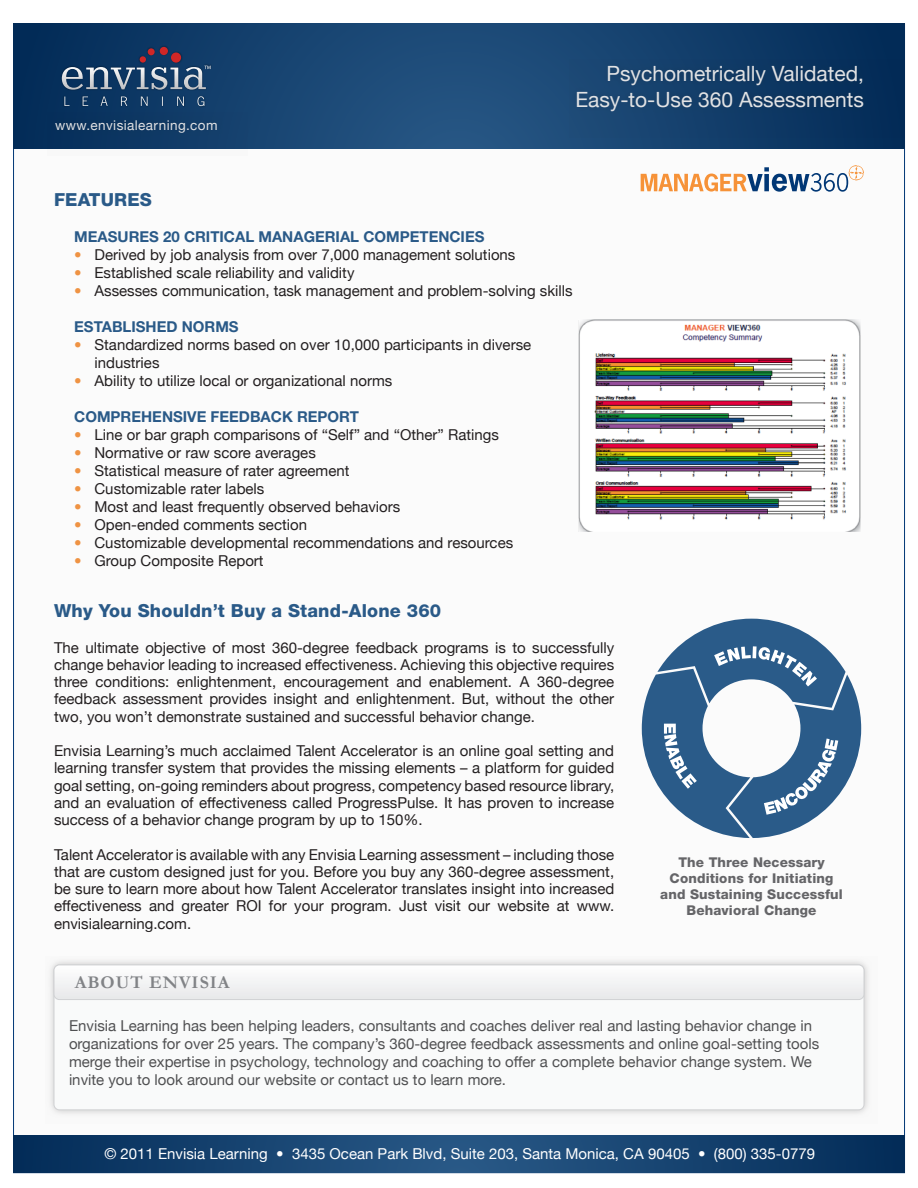
<style>
.page{position:relative;width:918px;height:1188px;background:#fff}
.page>*{position:absolute;margin:0;border:0;box-sizing:border-box;transform-origin:0 0}
.t1{font:21px/25.2px "Helvetica Neue";color:#e1e2e4;text-align:right}
.t2{font:800 18px "Helvetica Neue LT Std";letter-spacing:.01em;color:#2a5a88}
.t3{font:700 18px "Garamond";letter-spacing:.05em;color:#818386}
.t4{font:15px/17.2px "Helvetica Neue";color:#231f20;text-align:justify}
.t5{font:15px/18px "Helvetica Neue";color:#505052}
.t6{font:700 15px "Helvetica Neue LT Std";color:#2a5a88}
.t7{font:15px "Helvetica Neue";color:#fff}
.t8{font:800 13.5px/16.2px "Helvetica Neue LT Std";letter-spacing:.01em;color:#656568;text-align:center}
.t9{font:13.5px "Helvetica Neue";letter-spacing:.03em;color:#e1e2e4}
.s1{color:#ef9343}
</style>
<div class="page">
<div style="left:13px;top:24px;width:892px;height:1149px;background:#fbfbfb;border:1px solid #013775"></div>
<svg style="left:14px;top:24px;width:890px;height:125px;background:#164370"></svg>
<svg style="left:13px;top:1135px;width:892px;height:38px;background:#15426f"></svg>
<div style="left:569px;top:59px;width:349px;height:91px;background:#231f20;opacity:.3"></div>
<div style="left:45px;top:956px;width:834px;height:169px;background:#231f20;opacity:.25"></div>
<div style="left:54px;top:965px;width:810px;height:145px;background:#f9fafa;border-radius:5px"></div>
<svg style="left:54px;top:965px;width:810px;height:35px"></svg>
<div style="left:54px;top:965px;width:810px;height:35px;border:1px solid #d1d2d4;border-radius:5px"></div>
<svg style="left:642px;top:619px;width:219px;height:219px"></svg>
<img style="left:579px;top:319px;width:281px;height:213px">
<svg style="left:641px;top:165px;width:223px;height:27px"></svg>
<img style="left:63px;top:94px;width:143px;height:14px">
<svg style="left:64px;top:96px;width:140px;height:10px"></svg>
<img style="left:138px;top:45px;width:45px;height:19px">
<div style="left:140px;top:56px;width:6px;height:7px;background:#cf2727;border-radius:50%"></div>
<div style="left:148px;top:48px;width:7px;height:7px;background:#cf2727;border-radius:50%"></div>
<div style="left:160px;top:47px;width:8px;height:8px;background:#cf2727;border-radius:50%"></div>
<div style="left:171px;top:52px;width:10px;height:11px;background:#cf2727;border-radius:50%"></div>
<img style="left:60px;top:64px;width:153px;height:28px">
<svg style="left:62px;top:66px;width:149px;height:24px;background:#4e6a87"></svg>
<div style="left:48px;top:112px;width:207px;height:52px;background:#231f20;opacity:.3"></div>
<p class="t9" style="left:55px;top:117px;width:164px">www.envisialearning.com</p>
<h1 class="t1" style="left:575px;top:61px;width:290px">Psychometrically Validated,<br>Easy-to-Use 360 Assessments</h1>
<p class="t2" style="left:54px;top:188px;width:99px">FEATURES</p>
<p class="t6" style="left:74px;top:227px;width:412px">MEASURES 20 CRITICAL MANAGERIAL COMPETENCIES</p>
<p class="t4" style="left:74px;top:245px;width:443px"><span class="s1">•</span> Derived by job analysis from over 7,000 management solutions</p>
<p class="t4" style="left:74px;top:263px;width:282px"><span class="s1">•</span> Established scale reliability and validity</p>
<p class="t4" style="left:74px;top:281px;width:500px"><span class="s1">•</span> Assesses communication, task management and problem-solving skills</p>
<p class="t6" style="left:74px;top:317px;width:166px">ESTABLISHED NORMS</p>
<p class="t4" style="left:94px;top:335px;width:438px;line-height:18px;text-indent:-20px"><span class="s1">•</span> Standardized norms based on over 10,000 participants in diverse industries</p>
<p class="t4" style="left:74px;top:371px;width:320px"><span class="s1">•</span> Ability to utilize local or organizational norms</p>
<p class="t6" style="left:74px;top:407px;width:286px">COMPREHENSIVE FEEDBACK REPORT</p>
<p class="t4" style="left:74px;top:425px;width:426px"><span class="s1">•</span> Line or bar graph comparisons of “Self” and “Other” Ratings</p>
<p class="t4" style="left:74px;top:443px;width:243px"><span class="s1">•</span> Normative or raw score averages</p>
<p class="t4" style="left:74px;top:461px;width:277px"><span class="s1">•</span> Statistical measure of rater agreement</p>
<p class="t4" style="left:74px;top:479px;width:192px"><span class="s1">•</span> Customizable rater labels</p>
<p class="t4" style="left:74px;top:497px;width:328px"><span class="s1">•</span> Most and least frequently observed behaviors</p>
<p class="t4" style="left:74px;top:515px;width:234px"><span class="s1">•</span> Open-ended comments section</p>
<p class="t4" style="left:74px;top:533px;width:440px"><span class="s1">•</span> Customizable developmental recommendations and resources</p>
<p class="t4" style="left:74px;top:551px;width:191px"><span class="s1">•</span> Group Composite Report</p>
<p class="t2" style="left:54px;top:600px;width:389px">Why You Shouldn’t Buy a Stand-Alone 360</p>
<p class="t4" style="left:54px;top:639px;width:562px">The ultimate objective of most 360-degree feedback programs is to successfully change behavior leading to increased effectiveness. Achieving this objective requires three conditions: enlightenment, encouragement and enablement. A 360-degree feedback assessment provides insight and enlightenment. But, without the other two, you won’t demonstrate sustained and successful behavior change.</p>
<p class="t4" style="left:54px;top:742px;width:562px">Envisia Learning’s much acclaimed Talent Accelerator is an online goal setting and learning transfer system that provides the missing elements – a platform for guided goal setting, on-going reminders about progress, competency based resource library, and an evaluation of effectiveness called ProgressPulse. It has proven to increase success of a behavior change program by up to 150%.</p>
<p class="t4" style="left:54px;top:846px;width:562px">Talent Accelerator is available with any Envisia Learning assessment – including those that are custom designed just for you. Before you buy any 360-degree assessment, be sure to learn more about how Talent Accelerator translates insight into increased effectiveness and greater ROI for your program. Just visit our website at www. envisialearning.com.</p>
<p class="t8" style="left:660px;top:854px;width:184px">The Three Necessary<br>Conditions for Initiating and Sustaining Successful<br>Behavioral Change</p>
<p class="t3" style="left:75px;top:972px;width:156px">ABOUT ENVISIA</p>
<p class="t5" style="left:69px;top:1016px;width:752px">Envisia Learning has been helping leaders, consultants and coaches deliver real and lasting behavior change in organizations for over 25 years. The company’s 360-degree feedback assessments and online goal-setting tools merge their expertise in psychology, technology and coaching to offer a complete behavior change system. We invite you to look around our website or contact us to learn more.</p>
<p class="t7" style="left:104px;top:1145px;width:712px">© 2011 Envisia Learning • 3435 Ocean Park Blvd, Suite 203, Santa Monica, CA 90405 • (800) 335-0779</p>
</div>
